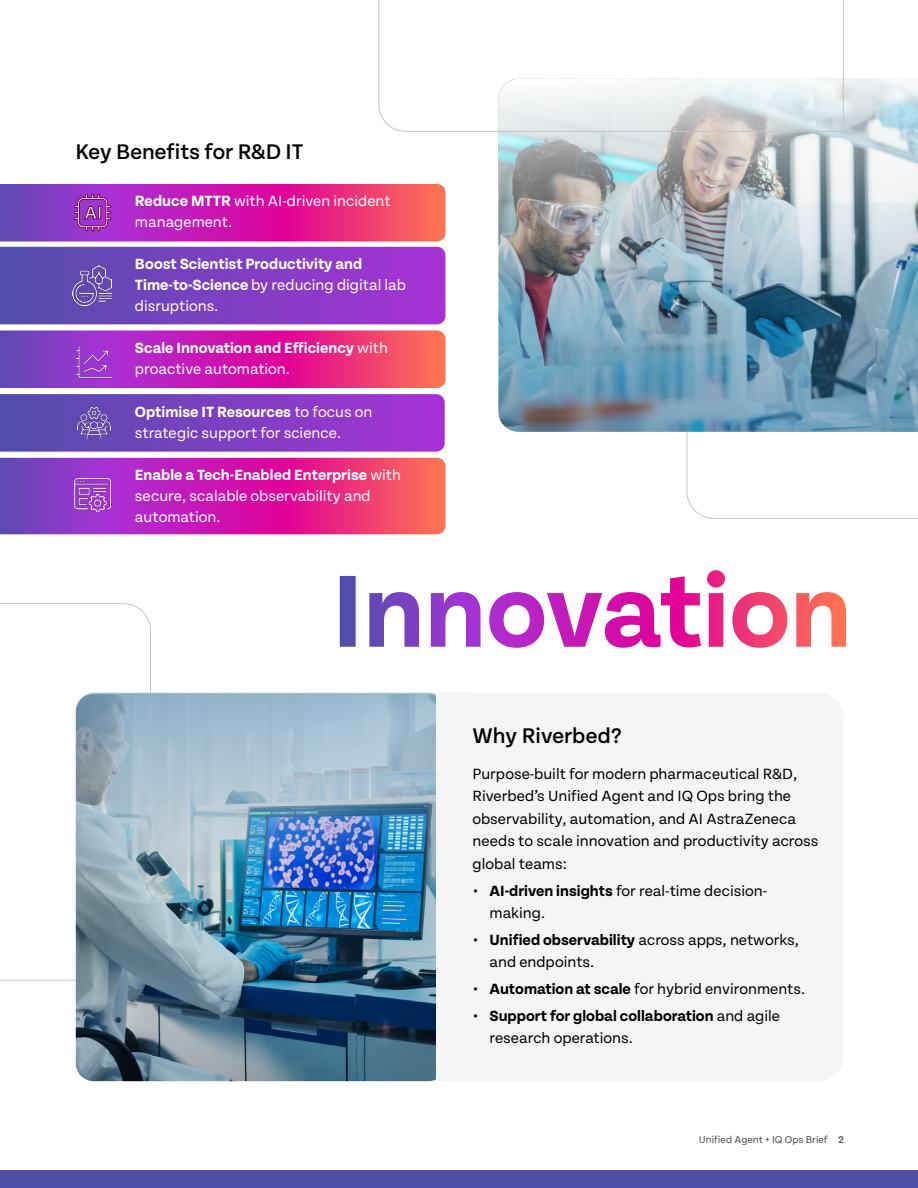
<style>
.page{position:relative;width:918px;height:1188px;background:#fff}
.page>*{position:absolute;margin:0;border:0;box-sizing:border-box;transform-origin:0 0}
.t1{font:500 22.5px "Tenon";color:#000}
.t2{font:15.75px/22.5px "Tenon";color:#000}
.t3{font:15.75px/21px "Tenon";color:#fff}
.t4{font:700 15.75px/21px "Tenon";color:#fff}
.t5{font:700 15.75px/22.5px "Tenon";color:#000}
.t6{font:10.5px "Tenon";color:#4d4d4f}
.s1{font-weight:700}
.s2{font-weight:400}
.s3{font-weight:500}
</style>
<div class="page">
<svg style="left:0;top:330px;width:446px;height:58px;background:#c82f9e"></svg>
<svg style="left:0;top:458px;width:446px;height:76px;background:#c72d9e"></svg>
<svg style="left:0;top:394px;width:445px;height:58px;background:#7f40c1"></svg>
<div style="left:0;top:1170px;width:918px;height:18px;background:#4e4fa9"></div>
<svg style="left:340px;top:570px;width:506px;height:78px"></svg>
<svg style="left:0;top:184px;width:446px;height:140px;background:#a040b5"></svg>
<svg style="left:686px;top:432px;width:232px;height:87px"></svg>
<svg style="left:498px;top:289px;width:420px;height:143px;background:#6a93ab"></svg>
<img style="left:498px;top:79px;width:420px;height:210px">
<svg style="left:0;top:603px;width:151px;height:378px"></svg>
<img style="left:70px;top:338px;width:48px;height:47px">
<img style="left:73px;top:401px;width:43px;height:43px">
<img style="left:73px;top:266px;width:39px;height:39px">
<img style="left:67px;top:470px;width:50px;height:50px">
<div style="left:269px;top:693px;width:575px;height:388px;background:#f5f5f5;border-radius:26px"></div>
<img style="left:76px;top:694px;width:360px;height:387px">
<img style="left:76px;top:693px;width:370px;height:179px;border-radius:18px">
<div style="left:436px;top:693px;width:34px;height:388px;background:#f5f5f5"></div>
<svg style="left:378px;top:0;width:466px;height:132px"></svg>
<h1 class="t1" style="left:75px;top:140px;width:230px">Key Benefits for R&amp;D IT</h1>
<p class="t3" style="left:135px;top:191px;width:257px"><span class="s1">Reduce MTTR</span> with AI-driven incident management.</p>
<p class="t4" style="left:135px;top:254px;width:273px">Boost Scientist Productivity and<br>Time-to-Science <span class="s2">by reducing digital lab disruptions.</span></p>
<p class="t4" style="left:135px;top:338px;width:254px">Scale Innovation and Efficiency <span class="s2">with proactive automation.</span></p>
<p class="t3" style="left:135px;top:401px;width:239px"><span class="s1">Optimise IT Resources</span> to focus on strategic support for science.</p>
<p class="t3" style="left:135px;top:465px;width:268px"><span class="s1">Enable a Tech-Enabled Enterprise</span> with secure, scalable observability and automation.</p>
<h1 class="t1" style="left:472px;top:724px;width:151px">Why Riverbed?</h1>
<p class="t2" style="left:472px;top:763px;width:347px">Purpose-built for modern pharmaceutical R&amp;D, Riverbed’s Unified Agent and IQ Ops bring the observability, automation, and AI AstraZeneca needs to scale innovation and productivity across global teams:</p>
<p class="t2" style="left:490px;top:879px;width:279px;text-indent:-17px"><span class="s1">• AI-driven insights</span> for real-time decision&shy;making.</p>
<p class="t2" style="left:490px;top:929px;width:311px;text-indent:-17px"><span class="s1">• Unified observability</span> across apps, networks, and endpoints.</p>
<p class="t2" style="left:472px;top:978px;width:334px"><span class="s1">• Automation at scale</span> for hybrid environments.</p>
<p class="t5" style="left:490px;top:1005px;width:292px;text-indent:-17px">• Support for global collaboration <span class="s2">and agile research operations.</span></p>
<p class="t6" style="left:699px;top:1134px;width:147px">Unified Agent + IQ Ops Brief <span class="s3">2</span></p>
</div>
